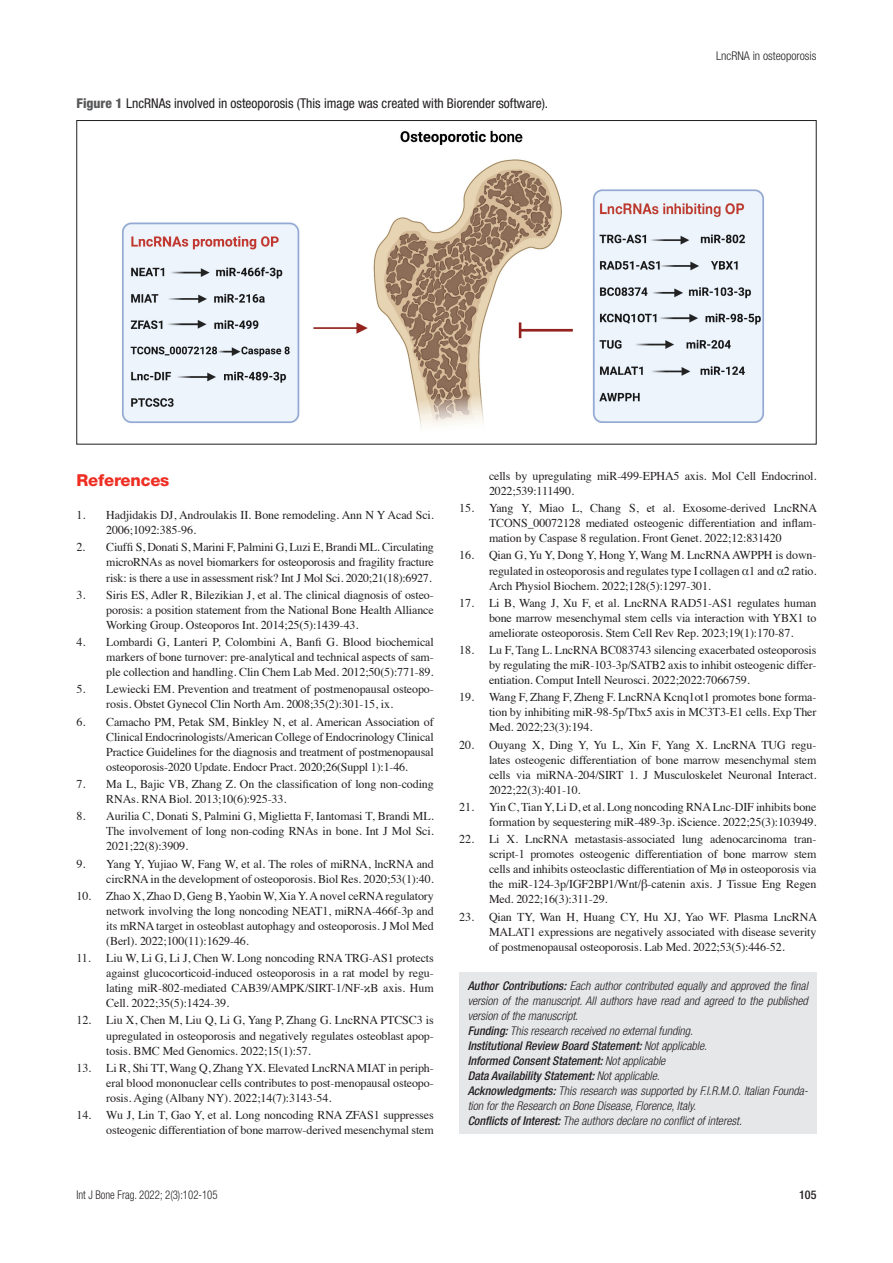
<style>
.page{position:relative;width:893px;height:1263px;background:#fff}
.page>*{position:absolute;margin:0;border:0;box-sizing:border-box;transform-origin:0 0}
.t1{font:800 16.5px "Helvetica Neue LT Std";letter-spacing:-.01em;color:#ee2e22}
.t2{font:condensed 13.5px "Helvetica Neue LT Std";color:#231f20}
.t3{font:12px/15px "Times";letter-spacing:-.01em;color:#231f20;text-align:justify}
.t4{font:italic 300 condensed 12px/15px "Helvetica Neue LT Std";color:#231f20;text-align:justify}
.t5{font:italic 500 condensed 12px "Helvetica Neue LT Std";color:#231f20}
.t6{font:300 condensed 12px "Helvetica Neue LT Std";color:#231f20;scale:.9 1}
.t7{font:300 condensed 12px "Helvetica Neue LT Std";color:#231f20}
.t8{font:500 condensed 12px "Helvetica Neue LT Std";color:#231f20}
.s1{font-weight:800;color:#57585a}
.s2{font-weight:500}
.s3{font-weight:300}
</style>
<div class="page">
<img style="left:122px;top:130px;width:642px;height:299px">
<div style="left:459px;top:972px;width:357px;height:162px;background:#e6e7e9"></div>
<p class="t2" style="left:77px;top:95px;width:473px"><span class="s1">Figure 1</span> LncRNAs involved in osteoporosis (This image was created with Biorender software).</p>
<p class="t7" style="left:716px;top:48px;width:102px">LncRNA in osteoporosis</p>
<p class="t1" style="left:77px;top:470px;width:94px">References</p>
<p class="t3" style="left:106px;top:507px;width:329px;text-indent:-30px">1. Hadjidakis DJ, Androulakis II. Bone remodeling. Ann N Y Acad Sci.<br>2006;1092:385-96.</p>
<p class="t3" style="left:106px;top:539px;width:329px;text-indent:-30px">2. Ciuffi S, Donati S, Marini F, Palmini G, Luzi E, Brandi ML. Circulating microRNAs as novel biomarkers for osteoporosis and fragility fracture risk: is there a use in assessment risk? Int J Mol Sci. 2020;21(18):6927.</p>
<p class="t3" style="left:106px;top:586px;width:329px;text-indent:-30px">3. Siris ES, Adler R, Bilezikian J, et al. The clinical diagnosis of osteo&shy;porosis: a position statement from the National Bone Health Alliance Working Group. Osteoporos Int. 2014;25(5):1439-43.</p>
<p class="t3" style="left:106px;top:633px;width:329px;text-indent:-30px">4. Lombardi G, Lanteri P, Colombini A, Banfi G. Blood biochemical markers of bone turnover: pre-analytical and technical aspects of sam&shy;ple collection and handling. Clin Chem Lab Med. 2012;50(5):771-89.</p>
<p class="t3" style="left:106px;top:681px;width:329px;text-indent:-30px">5. Lewiecki EM. Prevention and treatment of postmenopausal osteopo&shy;rosis. Obstet Gynecol Clin North Am. 2008;35(2):301-15, ix.</p>
<p class="t3" style="left:106px;top:713px;width:329px;text-indent:-30px">6. Camacho PM, Petak SM, Binkley N, et al. American Association of Clinical Endocrinologists/American College of Endocrinology Clinical Practice Guidelines for the diagnosis and treatment of postmenopausal osteoporosis-2020 Update. Endocr Pract. 2020;26(Suppl 1):1-46.</p>
<p class="t3" style="left:106px;top:775px;width:329px;text-indent:-30px">7. Ma L, Bajic VB, Zhang Z. On the classification of long non-coding<br>RNAs. RNA Biol. 2013;10(6):925-33.</p>
<p class="t3" style="left:106px;top:808px;width:329px;text-indent:-30px">8. Aurilia C, Donati S, Palmini G, Miglietta F, Iantomasi T, Brandi ML.<br>The involvement of long non-coding RNAs in bone. Int J Mol Sci.<br>2021;22(8):3909.</p>
<p class="t3" style="left:77px;top:855px;width:359px;text-align:right">9. Yang Y, Yujiao W, Fang W, et al. The roles of miRNA, lncRNA and circRNA in the development of osteoporosis. Biol Res. 2020;53(1):40.</p>
<p class="t3" style="left:106px;top:887px;width:329px;text-indent:-30px">10. Zhao X, Zhao D, Geng B, Yaobin W, Xia Y. A novel ceRNA regulatory network involving the long noncoding NEAT1, miRNA-466f-3p and its mRNA target in osteoblast autophagy and osteoporosis. J Mol Med (Berl). 2022;100(11):1629-46.</p>
<p class="t3" style="left:106px;top:949px;width:329px;text-indent:-30px">11. Liu W, Li G, Li J, Chen W. Long noncoding RNA TRG-AS1 protects against glucocorticoid-induced osteoporosis in a rat model by regu&shy;lating miR-802-mediated CAB39/AMPK/SIRT-1/NF-κB axis. Hum Cell. 2022;35(5):1424-39.</p>
<p class="t3" style="left:106px;top:1012px;width:329px;text-indent:-30px">12. Liu X, Chen M, Liu Q, Li G, Yang P, Zhang G. LncRNA PTCSC3 is upregulated in osteoporosis and negatively regulates osteoblast apop&shy;tosis. BMC Med Genomics. 2022;15(1):57.</p>
<p class="t3" style="left:106px;top:1059px;width:329px;text-indent:-30px">13. Li R, Shi TT, Wang Q, Zhang YX. Elevated LncRNA MIAT in periph&shy;eral blood mononuclear cells contributes to post-menopausal osteopo&shy;rosis. Aging (Albany NY). 2022;14(7):3143-54.</p>
<p class="t3" style="left:77px;top:1106px;width:359px;text-align:right">14. Wu J, Lin T, Gao Y, et al. Long noncoding RNA ZFAS1 suppresses osteogenic differentiation of bone marrow-derived mesenchymal stem</p>
<p class="t6" style="left:77px;top:1188px;width:158px">Int J Bone Frag. 2022; 2(3):102-105</p>
<p class="t3" style="left:489px;top:467px;width:329px">cells by upregulating miR-499-EPHA5 axis. Mol Cell Endocrinol.<br>2022;539:111490.</p>
<p class="t3" style="left:489px;top:500px;width:330px;text-indent:-30px">15. Yang Y, Miao L, Chang S, et al. Exosome-derived LncRNA TCONS_00072128 mediated osteogenic differentiation and inflam&shy;mation by Caspase 8 regulation. Front Genet. 2022;12:831420</p>
<p class="t3" style="left:489px;top:547px;width:329px;text-indent:-30px">16. Qian G, Yu Y, Dong Y, Hong Y, Wang M. LncRNA AWPPH is down&shy;regulated in osteoporosis and regulates type I collagen α1 and α2 ratio.<br>Arch Physiol Biochem. 2022;128(5):1297-301.</p>
<p class="t3" style="left:489px;top:594px;width:329px;text-indent:-30px">17. Li B, Wang J, Xu F, et al. LncRNA RAD51-AS1 regulates human bone marrow mesenchymal stem cells via interaction with YBX1 to ameliorate osteoporosis. Stem Cell Rev Rep. 2023;19(1):170-87.</p>
<p class="t3" style="left:489px;top:641px;width:329px;text-indent:-30px">18. Lu F, Tang L. LncRNA BC083743 silencing exacerbated osteoporosis by regulating the miR-103-3p/SATB2 axis to inhibit osteogenic differ&shy;entiation. Comput Intell Neurosci. 2022;2022:7066759.</p>
<p class="t3" style="left:489px;top:689px;width:329px;text-indent:-30px">19. Wang F, Zhang F, Zheng F. LncRNA Kcnq1ot1 promotes bone forma&shy;tion by inhibiting miR-98-5p/Tbx5 axis in MC3T3-E1 cells. Exp Ther Med. 2022;23(3):194.</p>
<p class="t3" style="left:489px;top:736px;width:329px;text-indent:-30px">20. Ouyang X, Ding Y, Yu L, Xin F, Yang X. LncRNA TUG regu&shy;lates osteogenic differentiation of bone marrow mesenchymal stem cells via miRNA-204/SIRT 1. J Musculoskelet Neuronal Interact.<br>2022;22(3):401-10.</p>
<p class="t3" style="left:459px;top:798px;width:359px;text-align:right">21. Yin C, Tian Y, Li D, et al. Long noncoding RNA Lnc-DIF inhibits bone formation by sequestering miR-489-3p. iScience. 2022;25(3):103949.</p>
<p class="t3" style="left:489px;top:830px;width:329px;text-indent:-30px">22. Li X. LncRNA metastasis-associated lung adenocarcinoma tran&shy;script-1 promotes osteogenic differentiation of bone marrow stem cells and inhibits osteoclastic differentiation of Mø in osteoporosis via the miR-124-3p/IGF2BP1/Wnt/β-catenin axis. J Tissue Eng Regen Med. 2022;16(3):311-29.</p>
<p class="t3" style="left:489px;top:908px;width:330px;text-indent:-30px">23. Qian TY, Wan H, Huang CY, Hu XJ, Yao WF. Plasma LncRNA MALAT1 expressions are negatively associated with disease severity of postmenopausal osteoporosis. Lab Med. 2022;53(5):446-52.</p>
<p class="t4" style="left:468px;top:979px;width:342px"><span class="s2">Author Contributions:</span> Each author contributed equally and approved the final version of the manuscript. All authors have read and agreed to the published version of the manuscript.</p>
<p class="t4" style="left:468px;top:1024px;width:227px"><span class="s2">Funding:</span> This research received no external funding.</p>
<p class="t5" style="left:468px;top:1039px;width:241px">Institutional Review Board Statement: <span class="s3">Not applicable.</span></p>
<p class="t5" style="left:468px;top:1054px;width:199px">Informed Consent Statement: <span class="s3">Not applicable</span></p>
<p class="t5" style="left:468px;top:1069px;width:193px">Data Availability Statement: <span class="s3">Not applicable.</span></p>
<p class="t4" style="left:468px;top:1084px;width:342px"><span class="s2">Acknowledgments:</span> This research was supported by F.I.R.M.O. Italian Founda&shy;tion for the Research on Bone Disease, Florence, Italy.</p>
<p class="t4" style="left:468px;top:1114px;width:276px"><span class="s2">Conflicts of Interest:</span> The authors declare no conflict of interest.</p>
<p class="t8" style="left:799px;top:1187px;width:19px">105</p>
</div>
